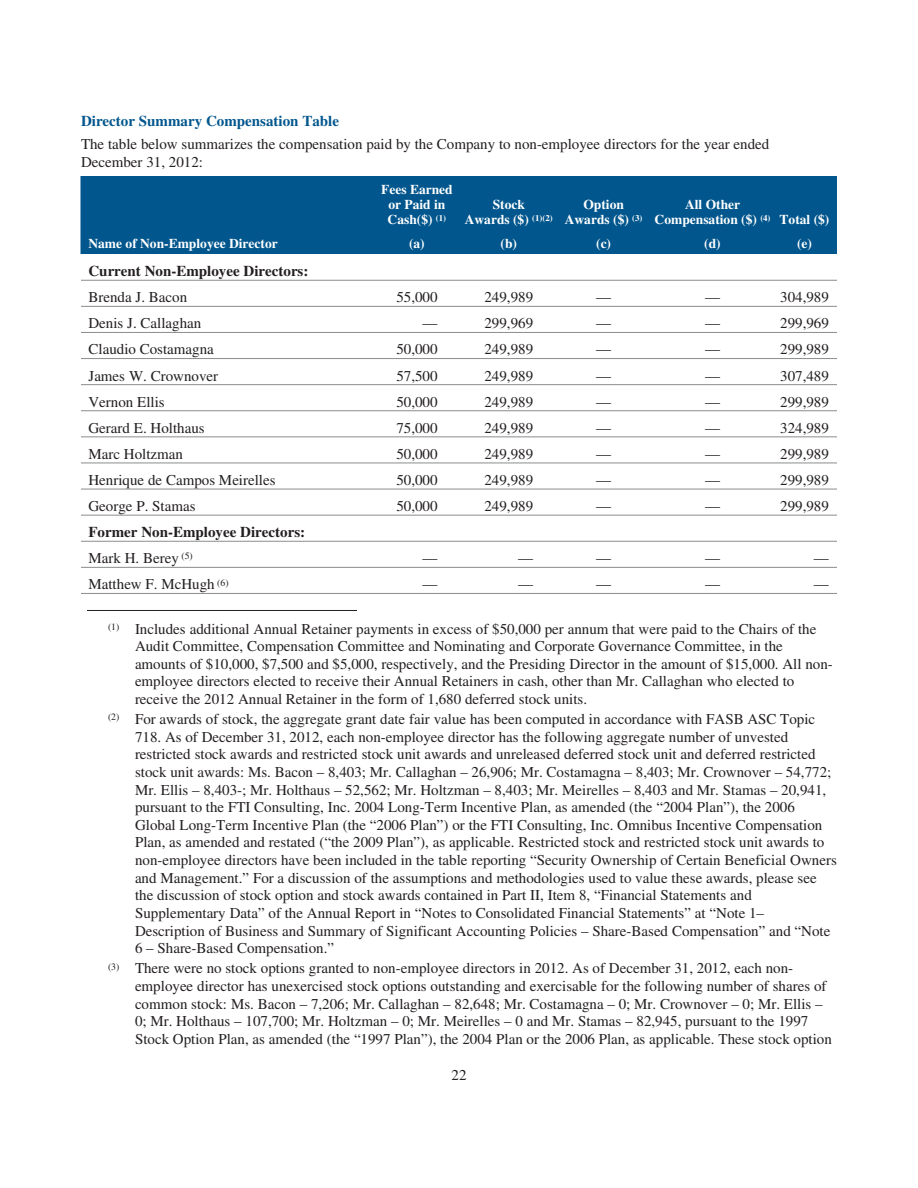
<style>
.page{position:relative;width:918px;height:1188px;background:#fff}
.page>*{position:absolute;margin:0;border:0;box-sizing:border-box;transform-origin:0 0}
.t1{font:15px/17.7px "Times";color:#231f20}
.t2{font:700 15px/26.1px "Times";color:#231f20}
.t3{font:700 15px "Times";color:#00568d}
.t4{font:700 13.5px/15px "Times";color:#fff;text-align:center}
.s1{font-weight:400}
</style>
<div class="page">
<div style="left:81px;top:176px;width:756px;height:78px;background:#00568d"></div>
<hr style="left:81px;top:280px;width:756px;height:1px;background:#8a8c8f">
<hr style="left:81px;top:306px;width:756px;height:1px;background:#8a8c8f">
<hr style="left:81px;top:332px;width:756px;height:1px;background:#8a8c8f">
<hr style="left:81px;top:358px;width:756px;height:1px;background:#8a8c8f">
<hr style="left:81px;top:384px;width:756px;height:1px;background:#8a8c8f">
<hr style="left:81px;top:410px;width:756px;height:1px;background:#8a8c8f">
<hr style="left:81px;top:436px;width:756px;height:1px;background:#8a8c8f">
<hr style="left:81px;top:463px;width:756px;height:1px;background:#8a8c8f">
<hr style="left:81px;top:489px;width:756px;height:1px;background:#8a8c8f">
<hr style="left:81px;top:515px;width:756px;height:1px;background:#8a8c8f">
<hr style="left:81px;top:541px;width:756px;height:1px;background:#8a8c8f">
<hr style="left:81px;top:567px;width:756px;height:1px;background:#8a8c8f">
<hr style="left:81px;top:593px;width:756px;height:1px;background:#8a8c8f">
<hr style="left:87px;top:610px;width:270px;height:1px;background:#231f20">
<p class="t3" style="left:81px;top:115px;width:260px">Director Summary Compensation Table</p>
<p class="t1" style="left:81px;top:136px;width:690px">The table below summarizes the compensation paid by the Company to non-employee directors for the year ended<br>December 31, 2012:</p>
<p class="t4" style="left:88px;top:237px;width:191px">Name of Non-Employee Director</p>
<p class="t4" style="left:381px;top:183px;width:73px">Fees Earned or Paid in<br>Cash($) <sup>(1)</sup></p>
<p class="t4" style="left:465px;top:198px;width:89px">Stock<br>Awards ($) <sup>(1)(2)</sup></p>
<p class="t4" style="left:565px;top:198px;width:79px">Option<br>Awards ($) <sup>(3)</sup></p>
<p class="t4" style="left:655px;top:198px;width:176px;text-align:left;text-indent:30px">All Other<br>Compensation ($) <sup>(4)</sup> Total ($)</p>
<p class="t4" style="left:409px;top:237px;width:17px">(a)</p>
<p class="t4" style="left:501px;top:237px;width:18px">(b)</p>
<p class="t4" style="left:596px;top:237px;width:16px">(c)</p>
<p class="t4" style="left:704px;top:237px;width:18px">(d)</p>
<p class="t4" style="left:797px;top:237px;width:16px">(e)</p>
<p class="t2" style="left:88px;top:259px;width:221px">Current Non-Employee Directors:</p>
<p class="t1" style="left:88px;top:290px;width:100px">Brenda J. Bacon</p>
<p class="t1" style="left:396px;top:290px;width:43px">55,000</p>
<p class="t1" style="left:484px;top:290px;width:50px">249,989</p>
<p class="t1" style="left:596px;top:290px;width:16px">—</p>
<p class="t1" style="left:705px;top:290px;width:16px">—</p>
<p class="t1" style="left:780px;top:290px;width:50px">304,989</p>
<p class="t1" style="left:88px;top:316px;width:114px">Denis J. Callaghan</p>
<p class="t1" style="left:423px;top:316px;width:16px">—</p>
<p class="t1" style="left:484px;top:316px;width:50px">299,969</p>
<p class="t1" style="left:596px;top:316px;width:16px">—</p>
<p class="t1" style="left:705px;top:316px;width:16px">—</p>
<p class="t1" style="left:780px;top:316px;width:50px">299,969</p>
<p class="t1" style="left:88px;top:342px;width:127px">Claudio Costamagna</p>
<p class="t1" style="left:396px;top:342px;width:43px">50,000</p>
<p class="t1" style="left:484px;top:342px;width:50px">249,989</p>
<p class="t1" style="left:596px;top:342px;width:16px">—</p>
<p class="t1" style="left:705px;top:342px;width:16px">—</p>
<p class="t1" style="left:780px;top:342px;width:50px">299,989</p>
<p class="t1" style="left:88px;top:368px;width:131px">James W. Crownover</p>
<p class="t1" style="left:396px;top:368px;width:43px">57,500</p>
<p class="t1" style="left:484px;top:368px;width:50px">249,989</p>
<p class="t1" style="left:596px;top:368px;width:16px">—</p>
<p class="t1" style="left:705px;top:368px;width:16px">—</p>
<p class="t1" style="left:780px;top:368px;width:50px">307,489</p>
<p class="t1" style="left:88px;top:394px;width:78px">Vernon Ellis</p>
<p class="t1" style="left:396px;top:394px;width:43px">50,000</p>
<p class="t1" style="left:484px;top:394px;width:50px">249,989</p>
<p class="t1" style="left:596px;top:394px;width:16px">—</p>
<p class="t1" style="left:705px;top:394px;width:16px">—</p>
<p class="t1" style="left:780px;top:394px;width:50px">299,989</p>
<p class="t1" style="left:88px;top:420px;width:118px">Gerard E. Holthaus</p>
<p class="t1" style="left:396px;top:420px;width:43px">75,000</p>
<p class="t1" style="left:484px;top:420px;width:50px">249,989</p>
<p class="t1" style="left:596px;top:420px;width:16px">—</p>
<p class="t1" style="left:705px;top:420px;width:16px">—</p>
<p class="t1" style="left:780px;top:420px;width:50px">324,989</p>
<p class="t1" style="left:88px;top:446px;width:96px">Marc Holtzman</p>
<p class="t1" style="left:396px;top:446px;width:43px">50,000</p>
<p class="t1" style="left:484px;top:446px;width:50px">249,989</p>
<p class="t1" style="left:596px;top:446px;width:16px">—</p>
<p class="t1" style="left:705px;top:446px;width:16px">—</p>
<p class="t1" style="left:780px;top:446px;width:50px">299,989</p>
<p class="t1" style="left:88px;top:472px;width:189px">Henrique de Campos Meirelles</p>
<p class="t1" style="left:396px;top:472px;width:43px">50,000</p>
<p class="t1" style="left:484px;top:472px;width:50px">249,989</p>
<p class="t1" style="left:596px;top:472px;width:16px">—</p>
<p class="t1" style="left:705px;top:472px;width:16px">—</p>
<p class="t1" style="left:780px;top:472px;width:50px">299,989</p>
<p class="t1" style="left:88px;top:499px;width:109px">George P. Stamas</p>
<p class="t1" style="left:396px;top:499px;width:43px">50,000</p>
<p class="t1" style="left:484px;top:499px;width:50px">249,989</p>
<p class="t1" style="left:596px;top:499px;width:16px">—</p>
<p class="t1" style="left:705px;top:499px;width:16px">—</p>
<p class="t1" style="left:780px;top:499px;width:50px">299,989</p>
<p class="t2" style="left:88px;top:520px;width:218px">Former Non-Employee Directors:<br><span class="s1">Mark H. Berey</span> <sup>(5)</sup></p>
<p class="t1" style="left:423px;top:551px;width:16px">—</p>
<p class="t1" style="left:518px;top:551px;width:16px">—</p>
<p class="t1" style="left:596px;top:551px;width:16px">—</p>
<p class="t1" style="left:705px;top:551px;width:16px">—</p>
<p class="t1" style="left:814px;top:551px;width:16px">—</p>
<p class="t1" style="left:88px;top:577px;width:142px">Matthew F. McHugh <sup>(6)</sup></p>
<p class="t1" style="left:423px;top:577px;width:16px">—</p>
<p class="t1" style="left:518px;top:577px;width:16px">—</p>
<p class="t1" style="left:596px;top:577px;width:16px">—</p>
<p class="t1" style="left:705px;top:577px;width:16px">—</p>
<p class="t1" style="left:814px;top:577px;width:16px">—</p>
<p class="t1" style="left:135px;top:621px;width:699px;text-indent:-27px"><sup>(1)</sup> Includes additional Annual Retainer payments in excess of $50,000 per annum that were paid to the Chairs of the Audit Committee, Compensation Committee and Nominating and Corporate Governance Committee, in the amounts of $10,000, $7,500 and $5,000, respectively, and the Presiding Director in the amount of $15,000. All non&shy;employee directors elected to receive their Annual Retainers in cash, other than Mr. Callaghan who elected to receive the 2012 Annual Retainer in the form of 1,680 deferred stock units.</p>
<p class="t1" style="left:135px;top:712px;width:703px;text-indent:-27px"><sup>(2)</sup> For awards of stock, the aggregate grant date fair value has been computed in accordance with FASB ASC Topic 718. As of December 31, 2012, each non-employee director has the following aggregate number of unvested restricted stock awards and restricted stock unit awards and unreleased deferred stock unit and deferred restricted stock unit awards: Ms. Bacon – 8,403; Mr. Callaghan – 26,906; Mr. Costamagna – 8,403; Mr. Crownover – 54,772; Mr. Ellis – 8,403-; Mr. Holthaus – 52,562; Mr. Holtzman – 8,403; Mr. Meirelles – 8,403 and Mr. Stamas – 20,941, pursuant to the FTI Consulting, Inc. 2004 Long-Term Incentive Plan, as amended (the “2004 Plan”), the 2006<br>Global Long-Term Incentive Plan (the “2006 Plan”) or the FTI Consulting, Inc. Omnibus Incentive Compensation Plan, as amended and restated (“the 2009 Plan”), as applicable. Restricted stock and restricted stock unit awards to non-employee directors have been included in the table reporting “Security Ownership of Certain Beneficial Owners and Management.” For a discussion of the assumptions and methodologies used to value these awards, please see the discussion of stock option and stock awards contained in Part II, Item 8, “Financial Statements and Supplementary Data” of the Annual Report in “Notes to Consolidated Financial Statements” at “Note 1– Description of Business and Summary of Significant Accounting Policies – Share-Based Compensation” and “Note 6 – Share-Based Compensation.”</p>
<p class="t1" style="left:135px;top:961px;width:698px;text-indent:-27px"><sup>(3)</sup> There were no stock options granted to non-employee directors in 2012. As of December 31, 2012, each non&shy;employee director has unexercised stock options outstanding and exercisable for the following number of shares of common stock: Ms. Bacon – 7,206; Mr. Callaghan – 82,648; Mr. Costamagna – 0; Mr. Crownover – 0; Mr. Ellis – 0; Mr. Holthaus – 107,700; Mr. Holtzman – 0; Mr. Meirelles – 0 and Mr. Stamas – 82,945, pursuant to the 1997<br>Stock Option Plan, as amended (the “1997 Plan”), the 2004 Plan or the 2006 Plan, as applicable. These stock option</p>
<p class="t1" style="left:452px;top:1068px;width:16px">22</p>
</div>
